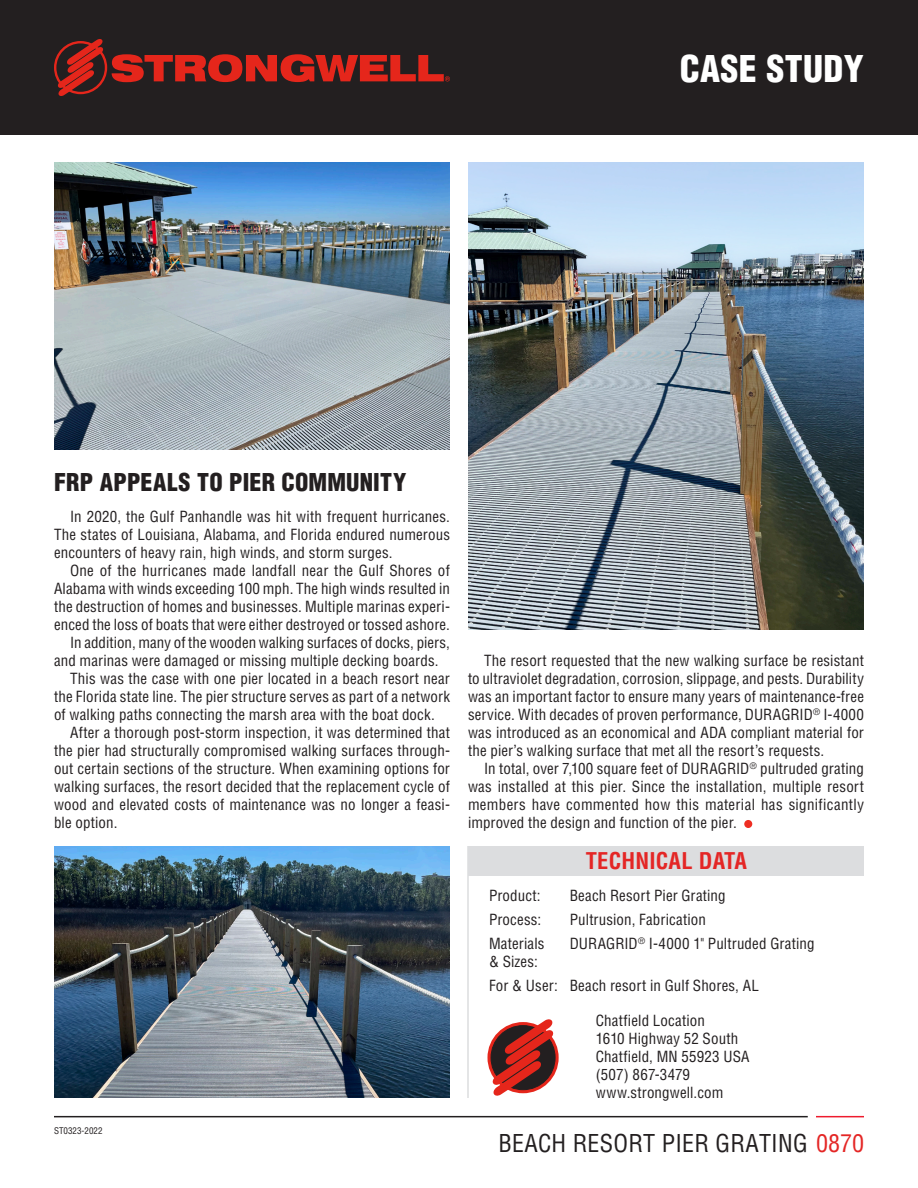
<style>
.page{position:relative;width:918px;height:1188px;background:#fff}
.page>*{position:absolute;margin:0;border:0;box-sizing:border-box;transform-origin:0 0}
.t1{font:900 condensed 36px "Helvetica";letter-spacing:.01em;color:#fff}
.Case_Study_Title__Bo{font:condensed 24px "Helvetica";letter-spacing:.01em;color:#231f20}
.Article_Title{font:900 condensed 24px "Helvetica";letter-spacing:.01em;color:#231f20}
.t2{font:700 condensed 22.5px "Helvetica";letter-spacing:.01em;color:#e42625}
.Body{font:condensed 15px/18px "Helvetica";letter-spacing:.01em;color:#231f20;text-align:justify}
.Technical_Data_Table{font:condensed 15px/18px "Helvetica";letter-spacing:.01em;color:#231f20}
.Print_Code{font:condensed 9px "Helvetica";color:#231f20}
.s1{color:#e42625}
</style>
<div class="page">
<hr style="left:54px;top:1116px;width:754px;height:1px;background:#231f20">
<hr style="left:816px;top:1116px;width:48px;height:1px;background:#ee1b2d">
<div style="left:0;top:0;width:918px;height:135px;background:#231f20"></div>
<svg style="left:54px;top:39px;width:396px;height:57px"></svg>
<div style="left:745px;top:821px;width:7px;height:6px;background:#ee2e22;border-radius:50%"></div>
<div style="left:744px;top:820px;width:8px;height:8px;border:2px solid #ee2e22;border-radius:50%"></div>
<hr style="left:467px;top:846px;width:2px;height:252px;background:#dcdddf">
<svg style="left:487px;top:1022px;width:72px;height:71px"></svg>
<svg style="left:490px;top:1019px;width:66px;height:77px"></svg>
<div style="left:469px;top:846px;width:395px;height:29px;background:#dcdddf"></div>
<img style="left:468px;top:162px;width:396px;height:468px">
<img style="left:54px;top:846px;width:396px;height:252px">
<img style="left:54px;top:162px;width:396px;height:288px">
<h1 class="t1" style="left:680px;top:46px;width:186px">CASE STUDY</h1>
<p class="Article_Title" style="left:54px;top:466px;width:354px">FRP APPEALS TO PIER COMMUNITY</p>
<p class="Body" style="left:54px;top:507px;width:398px;text-indent:16px">In 2020, the Gulf Panhandle was hit with frequent hurricanes.<br>The states of Louisiana, Alabama, and Florida endured numerous encounters of heavy rain, high winds, and storm surges.</p>
<p class="Body" style="left:54px;top:561px;width:398px;text-indent:16px">One of the hurricanes made landfall near the Gulf Shores of Alabama with winds exceeding 100 mph. The high winds resulted in the destruction of homes and businesses. Multiple marinas experi&shy;enced the loss of boats that were either destroyed or tossed ashore.</p>
<p class="Body" style="left:54px;top:633px;width:398px;text-indent:16px">In addition, many of the wooden walking surfaces of docks, piers, and marinas were damaged or missing multiple decking boards.</p>
<p class="Body" style="left:54px;top:669px;width:398px;text-indent:16px">This was the case with one pier located in a beach resort near the Florida state line. The pier structure serves as part of a network of walking paths connecting the marsh area with the boat dock.</p>
<p class="Body" style="left:54px;top:723px;width:398px;text-indent:16px">After a thorough post-storm inspection, it was determined that the pier had structurally compromised walking surfaces through&shy;out certain sections of the structure. When examining options for walking surfaces, the resort decided that the replacement cycle of wood and elevated costs of maintenance was no longer a feasi&shy;ble option.</p>
<p class="Print_Code" style="left:54px;top:1125px;width:50px">ST0323-2022</p>
<p class="Body" style="left:468px;top:651px;width:398px;text-indent:16px">The resort requested that the new walking surface be resistant to ultraviolet degradation, corrosion, slippage, and pests. Durability was an important factor to ensure many years of maintenance-free service. With decades of proven performance, DURAGRID<sup>®</sup> I-4000 was introduced as an economical and ADA compliant material for the pier’s walking surface that met all the resort’s requests.</p>
<p class="Body" style="left:468px;top:759px;width:398px;text-indent:16px">In total, over 7,100 square feet of DURAGRID<sup>®</sup> pultruded grating was installed at this pier. Since the installation, multiple resort members have commented how this material has significantly improved the design and function of the pier.</p>
<p class="t2" style="left:586px;top:847px;width:163px">TECHNICAL DATA</p>
<p class="Technical_Data_Table" style="left:489px;top:886px;width:53px">Product:</p>
<p class="Technical_Data_Table" style="left:570px;top:886px;width:158px">Beach Resort Pier Grating</p>
<p class="Technical_Data_Table" style="left:489px;top:911px;width:54px">Process:</p>
<p class="Technical_Data_Table" style="left:570px;top:910px;width:138px">Pultrusion, Fabrication</p>
<p class="Technical_Data_Table" style="left:489px;top:935px;width:57px">Materials &amp; Sizes:</p>
<p class="Technical_Data_Table" style="left:570px;top:935px;width:246px">DURAGRID<sup>®</sup> I-4000 1" Pultruded Grating</p>
<p class="Technical_Data_Table" style="left:489px;top:977px;width:70px">For &amp; User:</p>
<p class="Technical_Data_Table" style="left:570px;top:977px;width:191px">Beach resort in Gulf Shores, AL</p>
<p class="Body" style="left:596px;top:1011px;width:111px">Chatfield Location</p>
<p class="Body" style="left:596px;top:1029px;width:144px">1610 Highway 52 South</p>
<p class="Body" style="left:596px;top:1047px;width:155px">Chatfield, MN 55923 USA</p>
<p class="Body" style="left:596px;top:1065px;width:96px">(507) 867-3479</p>
<p class="Body" style="left:596px;top:1083px;width:129px">www.strongwell.com</p>
<p class="Case_Study_Title__Bo" style="left:499px;top:1128px;width:367px">BEACH RESORT PIER GRATING <span class="s1">0870</span></p>
</div>
